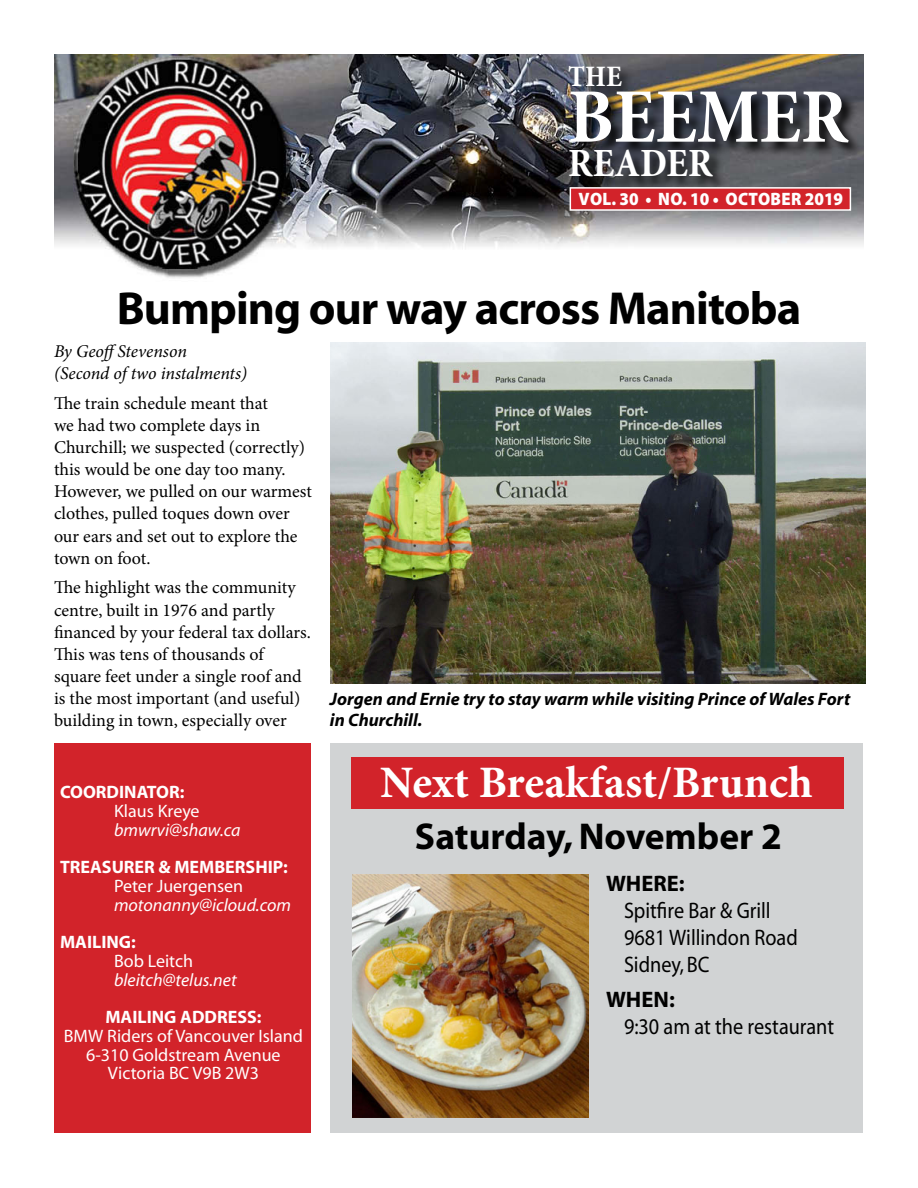
<style>
.page{position:relative;width:918px;height:1188px;background:#fff}
.page>*{position:absolute;margin:0;border:0;box-sizing:border-box;transform-origin:0 0}
.t1{font:700 condensed 78px "Minion Pro";color:#fff}
.Headline{font:700 46.5px "Myriad";letter-spacing:-.02em;color:#000}
.t2{font:700 45px "Minion Pro";color:#fff}
.t3{font:700 condensed 40.5px "Minion Pro";color:#fff}
.t4{font:700 37.5px "Myriad";color:#000}
.t5{font:700 condensed 30px "Minion Pro";color:#fff}
.t6{font:22.5px "Myriad";color:#000;scale:.9 1}
.t7{font:700 22.5px "Myriad";color:#000}
.body_copy{font:18px/22.2px "Minion Pro";color:#000}
.t8{font:18px "Myriad";color:#fff}
.cutline2{font:italic 700 18px/21.6px "Myriad";color:#000}
.t9{font:700 18px "Myriad";color:#fff}
.t10{font:italic 18px "Myriad";color:#fff}
.body_copy-2{font:italic 18px "Minion Pro";letter-spacing:-.005em;color:#000}
.t11{font:900 18px "Myriad Pro";letter-spacing:.015em;color:#fff;scale:.93 1}
</style>
<div class="page">
<div style="left:331px;top:743px;width:532px;height:390px;background:#d1d3d4"></div>
<img style="left:54px;top:54px;width:810px;height:224px">
<div style="left:569px;top:66px;width:295px;height:126px;background:#000;opacity:.9"></div>
<div style="left:570px;top:187px;width:281px;height:24px;background:#d2232a;border:2px solid #fff"></div>
<div style="left:55px;top:743px;width:256px;height:390px;background:#d2232a"></div>
<div style="left:352px;top:758px;width:492px;height:51px;background:#d2232a"></div>
<img style="left:352px;top:875px;width:236px;height:242px">
<img style="left:331px;top:343px;width:535px;height:341px">
<p class="t5" style="left:568px;top:56px;width:55px">THE</p>
<p class="t1" style="left:568px;top:63px;width:282px">BEEMER</p>
<p class="t3" style="left:568px;top:135px;width:146px">READER</p>
<p class="t11" style="left:579px;top:188px;width:286px">VOL. 30 • NO. 10 • OCTOBER 2019</p>
<p class="Headline" style="left:117px;top:285px;width:686px">Bumping our way across Manitoba</p>
<p class="body_copy-2" style="left:54px;top:339px;width:134px">By GeoffStevenson</p>
<p class="body_copy-2" style="left:54px;top:361px;width:195px">(Second of two instalments)</p>
<p class="body_copy" style="left:54px;top:392px;width:259px">The train schedule meant that<br>we had two complete days in<br>Churchill; we suspected (correctly) this would be one day too many.<br>However, we pulled on our warmest clothes, pulled toques down over our ears and set out to explore the town on foot.</p>
<p class="body_copy" style="left:54px;top:577px;width:258px">The highlight was the community centre, built in 1976 and partly financed by your federal tax dollars.<br>This was tens of thousands of square feet under a single roof and is the most important (and useful) building in town, especially over</p>
<p class="t9" style="left:60px;top:783px;width:126px">COORDINATOR:</p>
<p class="t8" style="left:114px;top:802px;width:87px">Klaus Kreye</p>
<p class="t10" style="left:114px;top:821px;width:128px">bmwrvi@shaw.ca</p>
<p class="t9" style="left:60px;top:858px;width:229px">TREASURER &amp; MEMBERSHIP:</p>
<p class="t8" style="left:114px;top:877px;width:131px">Peter Juergensen</p>
<p class="t10" style="left:114px;top:896px;width:179px">motonanny@icloud.com</p>
<p class="t9" style="left:60px;top:933px;width:77px">MAILING:</p>
<p class="t8" style="left:114px;top:952px;width:81px">Bob Leitch</p>
<p class="t10" style="left:114px;top:971px;width:124px">bleitch@telus.net</p>
<p class="t9" style="left:105px;top:1008px;width:158px">MAILING ADDRESS:</p>
<p class="t8" style="left:64px;top:1027px;width:241px">BMW Riders of Vancouver Island</p>
<p class="t8" style="left:86px;top:1046px;width:196px">6-310 Goldstream Avenue</p>
<p class="t8" style="left:108px;top:1064px;width:153px">Victoria BC V9B 2W3</p>
<p class="cutline2" style="left:330px;top:689px;width:522px">Jorgen and Ernie try to stay warm while visiting Prince of Wales Fort in Churchill.</p>
<p class="t2" style="left:380px;top:751px;width:434px">Next Breakfast/Brunch</p>
<p class="t4" style="left:415px;top:817px;width:368px">Saturday, November 2</p>
<p class="t7" style="left:606px;top:872px;width:80px">WHERE:</p>
<p class="t6" style="left:624px;top:899px;width:165px">Spitfire Bar &amp; Grill</p>
<p class="t6" style="left:624px;top:926px;width:195px">9681 Willindon Road</p>
<p class="t6" style="left:624px;top:953px;width:97px">Sidney, BC</p>
<p class="t7" style="left:606px;top:988px;width:70px">WHEN:</p>
<p class="t6" style="left:624px;top:1015px;width:235px">9:30 am at the restaurant</p>
</div>
